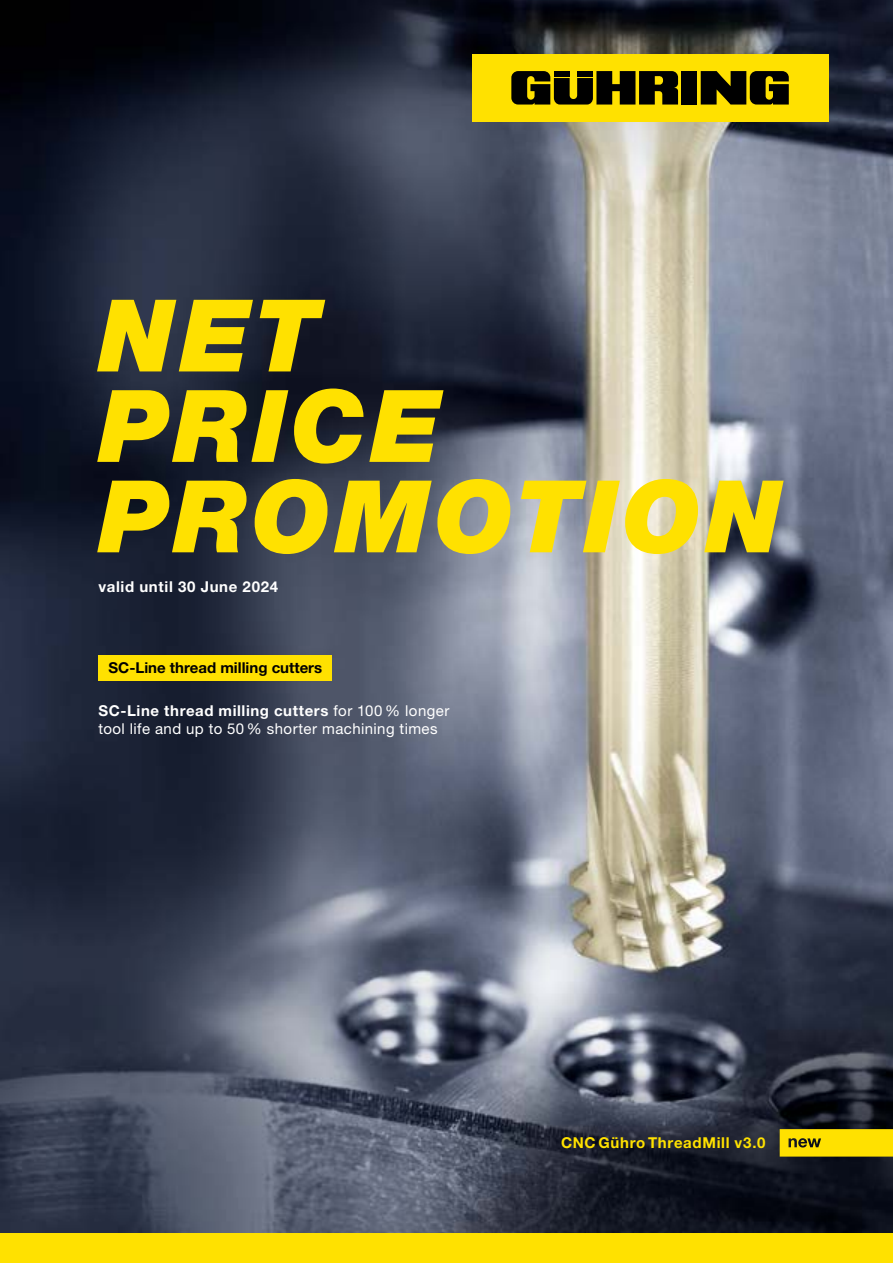
<style>
.page{position:relative;width:893px;height:1263px;background:#fff}
.page>*{position:absolute;margin:0;border:0;box-sizing:border-box;transform-origin:0 0}
.t1{font:italic 900 100.35px/90.4px "Helvetica Neue LTW1 G";letter-spacing:.04em;color:#ffe100}
.t2{font:15px/18px "Helvetica Neue LTW1 G";letter-spacing:.03em;color:#fff}
.t3{font:700 15px "Helvetica Neue LTW1 G";color:#000}
.t4{font:700 15px "Helvetica Neue LTW1 G";letter-spacing:.045em;color:#ffe100}
.t5{font:700 15px "Helvetica Neue LTW1 G";letter-spacing:.045em;color:#fff}
.s1{font-weight:700}
</style>
<div class="page">
<img style="left:0;top:0;width:893px;height:1233px">
<div style="left:472px;top:54px;width:356px;height:67px;background:#ffe100"></div>
<div style="left:681px;top:71px;width:16px;height:34px;background:#000"></div>
<svg style="left:511px;top:71px;width:167px;height:34px"></svg>
<svg style="left:701px;top:71px;width:88px;height:34px;background:#322c00"></svg>
<div style="left:0;top:1233px;width:893px;height:30px;background:#ffe100"></div>
<div style="left:99px;top:655px;width:233px;height:26px;background:#ffe100"></div>
<svg style="left:780px;top:1129px;width:113px;height:27px;background:#f0d401"></svg>
<h1 class="t1" style="left:99px;top:293px;width:685px">NET<br>PRICE<br>PROMOTION</h1>
<p class="t5" style="left:99px;top:578px;width:181px">valid until 30 June 2024</p>
<p class="t3" style="left:109px;top:658px;width:215px">SC-Line thread milling cutters</p>
<p class="t2" style="left:99px;top:702px;width:352px"><span class="s1">SC-Line thread milling cutters</span> for 100 % longer tool life and up to 50 % shorter machining times</p>
<p class="t4" style="left:561px;top:1133px;width:206px">CNC Gühro ThreadMill v3.0</p>
</div>
